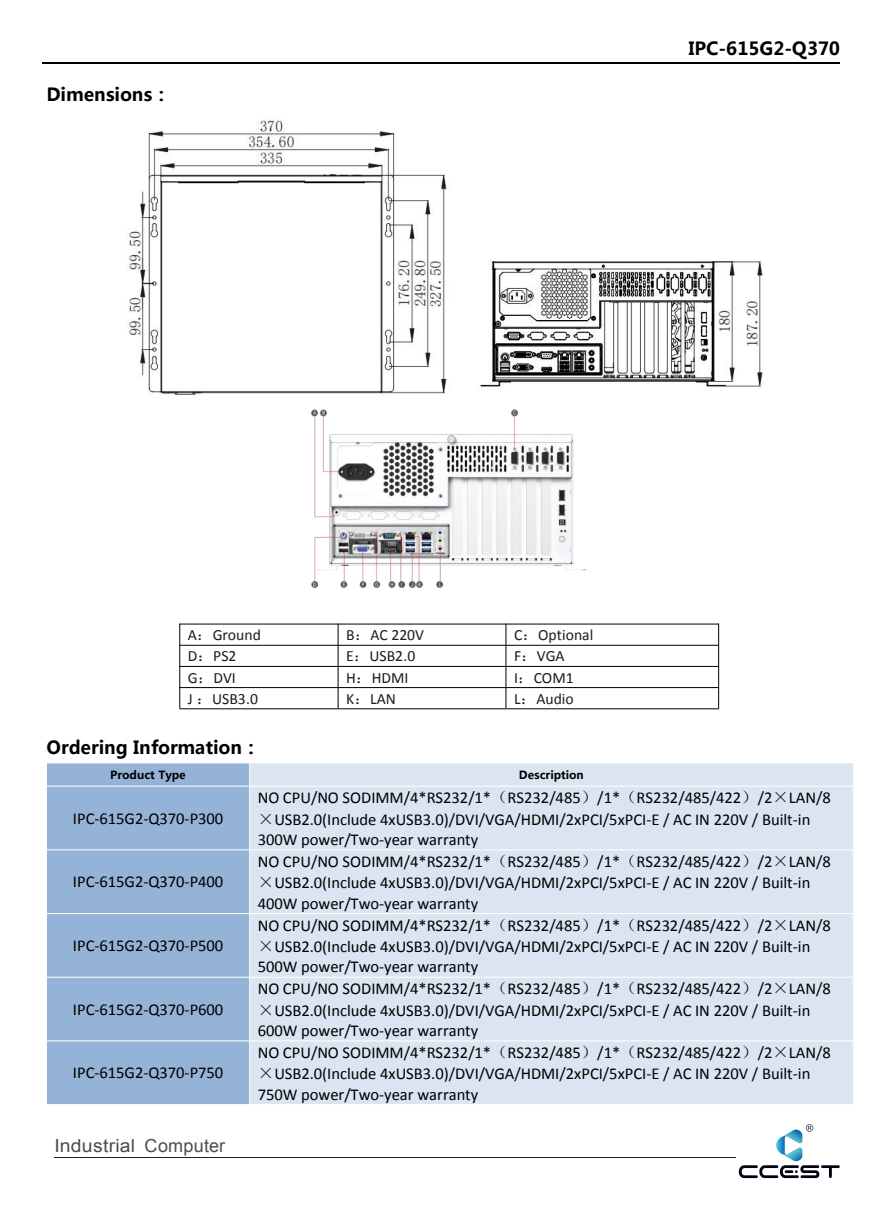
<style>
.page{position:relative;width:894px;height:1212px;background:#fff}
.page>*{position:absolute;margin:0;border:0;box-sizing:border-box;transform-origin:0 0}
.t1{font:700 18px "Microsoft Ya Hei";color:#000}
.t2{font:18px "Arial";letter-spacing:.01em;color:#524b4a;scale:1.08 1}
.t3{font:16.65px/20.9px "Calibri";color:#000}
.t4{font:15.6px "Calibri";color:#221a15}
.t5{font:700 11.1px "Microsoft Ya Hei";letter-spacing:.005em;color:#000}
.s1{font-family:"Sim Sun"}
</style>
<div class="page">
<hr style="left:54px;top:1157px;width:682px;height:1px;background:#221f1f">
<svg style="left:739px;top:1124px;width:101px;height:55px"></svg>
<hr style="left:42px;top:62px;width:798px;height:1px;background:#000">
<img style="left:127px;top:119px;width:636px;height:276px">
<img style="left:311px;top:409px;width:275px;height:179px">
<hr style="left:179px;top:624px;width:540px;height:1px;background:#000">
<hr style="left:179px;top:645px;width:540px;height:1px;background:#000">
<hr style="left:179px;top:666px;width:540px;height:1px;background:#000">
<hr style="left:179px;top:687px;width:540px;height:1px;background:#000">
<hr style="left:179px;top:708px;width:540px;height:1px;background:#000">
<hr style="left:179px;top:624px;width:1px;height:84px;background:#000">
<hr style="left:338px;top:624px;width:1px;height:84px;background:#000">
<hr style="left:506px;top:624px;width:1px;height:84px;background:#000">
<hr style="left:718px;top:624px;width:1px;height:84px;background:#000">
<div style="left:47px;top:763px;width:203px;height:23px;background:#95b3d7"></div>
<div style="left:250px;top:763px;width:603px;height:23px;background:#dbe5f1"></div>
<div style="left:47px;top:786px;width:203px;height:63px;background:#95b3d7"></div>
<div style="left:250px;top:786px;width:603px;height:63px;background:#dbe5f1"></div>
<div style="left:47px;top:850px;width:203px;height:63px;background:#95b3d7"></div>
<div style="left:250px;top:850px;width:603px;height:63px;background:#dbe5f1"></div>
<div style="left:47px;top:914px;width:203px;height:63px;background:#95b3d7"></div>
<div style="left:250px;top:914px;width:603px;height:63px;background:#dbe5f1"></div>
<div style="left:47px;top:977px;width:203px;height:63px;background:#95b3d7"></div>
<div style="left:250px;top:977px;width:603px;height:63px;background:#dbe5f1"></div>
<div style="left:47px;top:1041px;width:203px;height:63px;background:#95b3d7"></div>
<div style="left:250px;top:1041px;width:603px;height:63px;background:#dbe5f1"></div>
<hr style="left:46px;top:763px;width:808px;height:1px;background:#fff">
<hr style="left:46px;top:786px;width:808px;height:1px;background:#fff">
<hr style="left:46px;top:850px;width:808px;height:1px;background:#fff">
<hr style="left:46px;top:977px;width:808px;height:1px;background:#fff">
<hr style="left:46px;top:1041px;width:808px;height:1px;background:#fff">
<hr style="left:249px;top:763px;width:1px;height:341px;background:#fff">
<p class="t1" style="left:46px;top:82px;width:126px">Dimensions：</p>
<p class="t1" style="left:688px;top:36px;width:153px">IPC-615G2-Q370</p>
<p class="t4" style="left:188px;top:625px;width:75px">A<span class="s1">：</span>Ground</p>
<p class="t4" style="left:346px;top:625px;width:79px">B<span class="s1">：</span>AC 220V</p>
<p class="t4" style="left:514px;top:625px;width:81px">C<span class="s1">：</span>Optional</p>
<p class="t4" style="left:188px;top:646px;width:50px">D<span class="s1">：</span>PS2</p>
<p class="t4" style="left:346px;top:646px;width:71px">E<span class="s1">：</span>USB2.0</p>
<p class="t4" style="left:514px;top:646px;width:52px">F<span class="s1">：</span>VGA</p>
<p class="t4" style="left:188px;top:668px;width:49px">G<span class="s1">：</span>DVI</p>
<p class="t4" style="left:346px;top:668px;width:64px">H<span class="s1">：</span>HDMI</p>
<p class="t4" style="left:514px;top:668px;width:61px">I<span class="s1">：</span>COM1</p>
<p class="t4" style="left:188px;top:689px;width:72px">J <span class="s1">：</span>USB3.0</p>
<p class="t4" style="left:346px;top:689px;width:51px">K<span class="s1">：</span>LAN</p>
<p class="t4" style="left:514px;top:689px;width:61px">L<span class="s1">：</span>Audio</p>
<p class="t1" style="left:46px;top:735px;width:215px">Ordering Information：</p>
<p class="t5" style="left:110px;top:767px;width:77px">Product Type</p>
<p class="t5" style="left:519px;top:767px;width:66px">Description</p>
<p class="t3" style="left:73px;top:808px;width:152px">IPC-615G2-Q370-P300</p>
<p class="t3" style="left:258px;top:787px;width:575px">NO CPU/NO SODIMM/4*RS232/1*<span class="s1">（</span>RS232/485<span class="s1">）</span>/1*<span class="s1">（</span>RS232/485/422<span class="s1">）</span>/2<span class="s1">×</span>LAN/8 <span class="s1">×</span>USB2.0(Include 4xUSB3.0)/DVI/VGA/HDMI/2xPCI/5xPCI-E / AC IN 220V / Built-in<br>300W power/Two-year warranty</p>
<p class="t3" style="left:73px;top:871px;width:152px">IPC-615G2-Q370-P400</p>
<p class="t3" style="left:73px;top:935px;width:152px">IPC-615G2-Q370-P500</p>
<p class="t3" style="left:73px;top:999px;width:152px">IPC-615G2-Q370-P600</p>
<p class="t3" style="left:73px;top:1062px;width:152px">IPC-615G2-Q370-P750</p>
<p class="t2" style="left:54px;top:1134px;width:160px">Industrial Computer</p>
<p class="t3" style="left:258px;top:851px;width:575px">NO CPU/NO SODIMM/4*RS232/1*<span class="s1">（</span>RS232/485<span class="s1">）</span>/1*<span class="s1">（</span>RS232/485/422<span class="s1">）</span>/2<span class="s1">×</span>LAN/8 <span class="s1">×</span>USB2.0(Include 4xUSB3.0)/DVI/VGA/HDMI/2xPCI/5xPCI-E / AC IN 220V / Built-in<br>400W power/Two-year warranty</p>
<p class="t3" style="left:258px;top:915px;width:575px">NO CPU/NO SODIMM/4*RS232/1*<span class="s1">（</span>RS232/485<span class="s1">）</span>/1*<span class="s1">（</span>RS232/485/422<span class="s1">）</span>/2<span class="s1">×</span>LAN/8 <span class="s1">×</span>USB2.0(Include 4xUSB3.0)/DVI/VGA/HDMI/2xPCI/5xPCI-E / AC IN 220V / Built-in<br>500W power/Two-year warranty</p>
<p class="t3" style="left:258px;top:978px;width:575px">NO CPU/NO SODIMM/4*RS232/1*<span class="s1">（</span>RS232/485<span class="s1">）</span>/1*<span class="s1">（</span>RS232/485/422<span class="s1">）</span>/2<span class="s1">×</span>LAN/8 <span class="s1">×</span>USB2.0(Include 4xUSB3.0)/DVI/VGA/HDMI/2xPCI/5xPCI-E / AC IN 220V / Built-in<br>600W power/Two-year warranty</p>
<p class="t3" style="left:258px;top:1042px;width:575px">NO CPU/NO SODIMM/4*RS232/1*<span class="s1">（</span>RS232/485<span class="s1">）</span>/1*<span class="s1">（</span>RS232/485/422<span class="s1">）</span>/2<span class="s1">×</span>LAN/8 <span class="s1">×</span>USB2.0(Include 4xUSB3.0)/DVI/VGA/HDMI/2xPCI/5xPCI-E / AC IN 220V / Built-in<br>750W power/Two-year warranty</p>
</div>
